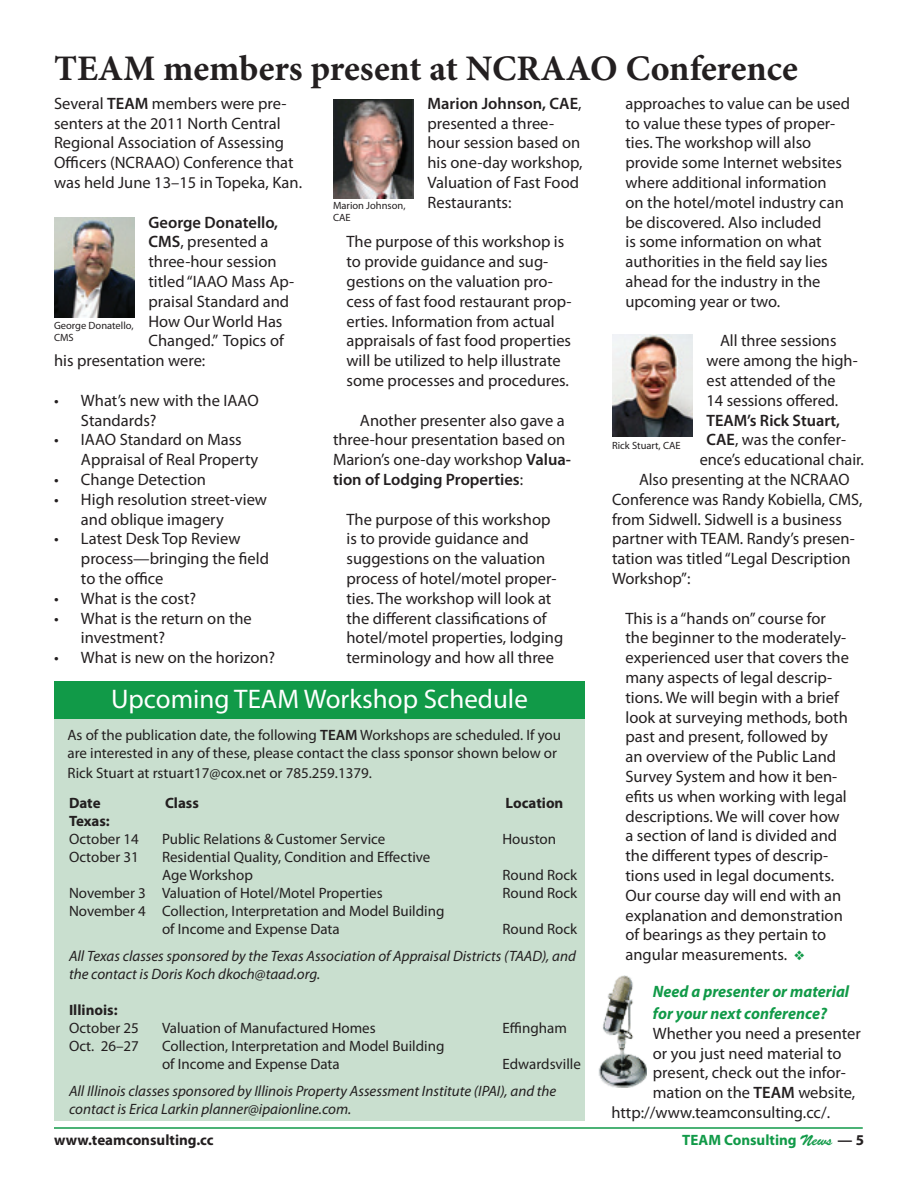
<style>
.page{position:relative;width:918px;height:1188px;background:#fff}
.page>*{position:absolute;margin:0;border:0;box-sizing:border-box;transform-origin:0 0}
._18pt_headline{font:700 36px "Minion Pro";letter-spacing:-.005em;color:#231f20}
.Body_Copy{font:27px "Myriad Pro";color:#fff}
.Long_Quote{font:16.5px/19.8px "Myriad Pro";color:#231f20}
.Body_Copy-2{font:16.5px/19.8px "Myriad Pro";color:#231f20}
.Body_Copy-3{font:italic 700 16.5px/21.6px "Myriad Pro";color:#119a48}
.Body_Copy-4{font:600 16.5px "Myriad Pro";color:#231f20}
.Body_Copy-5{font:15px/18px "Myriad Pro";color:#231f20}
.Body_Copy-6{font:italic 15px/18px "Myriad Pro";color:#231f20}
.Body_Copy-7{font:700 15px "Myriad Pro";color:#231f20}
.t1{font:700 15px "Myriad Pro";color:#119a48}
.Body_Copy-8{font:10.5px/12.6px "Myriad Pro";color:#231f20}
.s1{font-weight:600}
.s2{color:#119a48}
.s3{font-family:"Brush Script Std";font-weight:400}
.s4{color:#231f20}
</style>
<div class="page">
<hr style="left:54px;top:1127px;width:809px;height:2px;background:#119a48">
<div style="left:54px;top:681px;width:531px;height:439px;background:#c9dfcf"></div>
<div style="left:54px;top:681px;width:531px;height:38px;background:#119a48"></div>
<img style="left:612px;top:335px;width:81px;height:102px">
<img style="left:54px;top:217px;width:81px;height:101px">
<img style="left:333px;top:100px;width:81px;height:98px">
<img style="left:598px;top:975px;width:48px;height:113px">
<p class="_18pt_headline" style="left:54px;top:43px;width:745px">TEAM members present at NCRAAO Conference</p>
<p class="Body_Copy-2" style="left:54px;top:93px;width:250px">Several <span class="s1">TEAM</span> members were pre&shy;senters at the 2011 North Central Regional Association of Assessing Officers (NCRAAO) Conference that was held June 13–15 in Topeka, Kan.</p>
<p class="Body_Copy-4" style="left:148px;top:212px;width:131px">George Donatello,</p>
<p class="Body_Copy-2" style="left:148px;top:232px;width:121px"><span class="s1">CMS</span>, presented a</p>
<p class="Body_Copy-2" style="left:148px;top:251px;width:130px">three-hour session</p>
<p class="Body_Copy-2" style="left:148px;top:271px;width:147px">titled “IAAO Mass Ap-</p>
<p class="Body_Copy-2" style="left:148px;top:291px;width:142px">praisal Standard and</p>
<p class="Body_Copy-2" style="left:148px;top:311px;width:136px">How Our World Has</p>
<p class="Body_Copy-2" style="left:148px;top:331px;width:137px">Changed.” Topics of</p>
<p class="Body_Copy-2" style="left:54px;top:350px;width:153px">his presentation were:</p>
<p class="Body_Copy-2" style="left:54px;top:390px;width:206px">• What’s new with the IAAO</p>
<p class="Body_Copy-2" style="left:81px;top:410px;width:77px">Standards?</p>
<p class="Body_Copy-2" style="left:81px;top:430px;width:179px;text-indent:-27px">• IAAO Standard on Mass<br>Appraisal of Real Property</p>
<p class="Body_Copy-2" style="left:54px;top:469px;width:153px">• Change Detection</p>
<p class="Body_Copy-2" style="left:54px;top:489px;width:215px">• High resolution street-view</p>
<p class="Body_Copy-2" style="left:81px;top:509px;width:144px">and oblique imagery</p>
<p class="Body_Copy-2" style="left:81px;top:529px;width:190px;text-indent:-27px">• Latest Desk Top Review process—bringing the field</p>
<p class="Body_Copy-2" style="left:81px;top:568px;width:84px">to the office</p>
<p class="Body_Copy-2" style="left:54px;top:588px;width:144px">• What is the cost?</p>
<p class="Body_Copy-2" style="left:54px;top:608px;width:199px">• What is the return on the</p>
<p class="Body_Copy-2" style="left:81px;top:628px;width:86px">investment?</p>
<p class="Body_Copy-2" style="left:54px;top:647px;width:223px">• What is new on the horizon?</p>
<p class="Body_Copy-8" style="left:54px;top:319px;width:81px">George Donatello,<br>CMS</p>
<p class="Body_Copy-2" style="left:428px;top:93px;width:157px"><span class="s1">Marion Johnson, CAE</span>, presented a three&shy;hour session based on his one-day workshop,<br>Valuation of Fast Food<br>Restaurants:</p>
<p class="Long_Quote" style="left:346px;top:232px;width:227px">The purpose of this workshop is to provide guidance and sug&shy;gestions on the valuation pro&shy;cess of fast food restaurant prop&shy;erties. Information from actual appraisals of fast food properties will be utilized to help illustrate some processes and procedures.</p>
<p class="Body_Copy-2" style="left:333px;top:410px;width:240px;text-indent:27px">Another presenter also gave a three-hour presentation based on<br>Marion’s one-day workshop <span class="s1">Valua&shy;tion of Lodging Properties</span>:</p>
<p class="Long_Quote" style="left:346px;top:509px;width:218px">The purpose of this workshop is to provide guidance and suggestions on the valuation process of hotel/motel proper&shy;ties. The workshop will look at the different classifications of hotel/motel properties, lodging terminology and how all three</p>
<p class="Body_Copy-8" style="left:333px;top:199px;width:74px">Marion Johnson,<br>CAE</p>
<p class="Body_Copy" style="left:111px;top:682px;width:418px">Upcoming TEAM Workshop Schedule</p>
<p class="Body_Copy-5" style="left:68px;top:726px;width:495px">As of the publication date, the following <span class="s1">TEAM</span> Workshops are scheduled. If you are interested in any of these, please contact the class sponsor shown below or</p>
<p class="Body_Copy-5" style="left:68px;top:764px;width:306px">Rick Stuart at rstuart17@cox.net or 785.259.1379.</p>
<p class="Body_Copy-7" style="left:69px;top:793px;width:33px">Date</p>
<p class="Body_Copy-7" style="left:165px;top:793px;width:35px">Class</p>
<p class="Body_Copy-7" style="left:506px;top:793px;width:59px">Location</p>
<p class="Body_Copy-7" style="left:69px;top:811px;width:42px">Texas:</p>
<p class="Body_Copy-5" style="left:69px;top:830px;width:71px">October 14</p>
<p class="Body_Copy-5" style="left:162px;top:830px;width:225px">Public Relations &amp; Customer Service</p>
<p class="Body_Copy-5" style="left:502px;top:830px;width:55px">Houston</p>
<p class="Body_Copy-5" style="left:69px;top:848px;width:71px">October 31</p>
<p class="Body_Copy-5" style="left:162px;top:848px;width:270px">Residential Quality, Condition and Effective<br>Age Workshop</p>
<p class="Body_Copy-5" style="left:502px;top:866px;width:76px">Round Rock</p>
<p class="Body_Copy-5" style="left:69px;top:884px;width:315px">November 3 Valuation of Hotel/Motel Properties</p>
<p class="Body_Copy-5" style="left:502px;top:884px;width:76px">Round Rock</p>
<p class="Body_Copy-5" style="left:162px;top:902px;width:284px;text-indent:-93px">November 4 Collection, Interpretation and Model Building of Income and Expense Data</p>
<p class="Body_Copy-5" style="left:502px;top:920px;width:76px">Round Rock</p>
<p class="Body_Copy-6" style="left:69px;top:947px;width:508px">All Texas classes sponsored by the Texas Association of Appraisal Districts (TAAD), and the contact is Doris Koch dkoch@taad.org.</p>
<p class="Body_Copy-7" style="left:69px;top:1000px;width:50px">Illinois:</p>
<p class="Body_Copy-5" style="left:69px;top:1019px;width:71px">October 25</p>
<p class="Body_Copy-5" style="left:162px;top:1019px;width:215px">Valuation of Manufactured Homes</p>
<p class="Body_Copy-5" style="left:502px;top:1019px;width:66px">Effingham</p>
<p class="Body_Copy-5" style="left:69px;top:1037px;width:71px">Oct. 26–27</p>
<p class="Body_Copy-5" style="left:162px;top:1037px;width:284px">Collection, Interpretation and Model Building</p>
<p class="Body_Copy-5" style="left:162px;top:1055px;width:179px">of Income and Expense Data</p>
<p class="Body_Copy-5" style="left:502px;top:1055px;width:80px">Edwardsville</p>
<p class="Body_Copy-6" style="left:69px;top:1082px;width:489px">All Illinois classes sponsored by Illinois Property Assessment Institute (IPAI), and the contact is Erica Larkin planner@ipaionline.com.</p>
<p class="Long_Quote" style="left:626px;top:93px;width:226px">approaches to value can be used to value these types of proper&shy;ties. The workshop will also provide some Internet websites where additional information<br>on the hotel/motel industry can be discovered. Also included<br>is some information on what authorities in the field say lies ahead for the industry in the upcoming year or two.</p>
<p class="Body_Copy-2" style="left:720px;top:331px;width:118px">All three sessions</p>
<p class="Body_Copy-2" style="left:706px;top:350px;width:153px">were among the high-</p>
<p class="Body_Copy-2" style="left:706px;top:370px;width:131px">est attended of the</p>
<p class="Body_Copy-2" style="left:706px;top:390px;width:133px">14 sessions offered.</p>
<p class="Body_Copy-4" style="left:706px;top:410px;width:135px">TEAM’s Rick Stuart,</p>
<p class="Body_Copy-2" style="left:706px;top:430px;width:141px"><span class="s1">CAE</span>, was the confer-</p>
<p class="Body_Copy-2" style="left:700px;top:449px;width:166px">ence’s educational chair.</p>
<p class="Body_Copy-2" style="left:612px;top:469px;width:252px;text-indent:27px">Also presenting at the NCRAAO<br>Conference was Randy Kobiella, CMS, from Sidwell. Sidwell is a business partner with TEAM. Randy’s presen&shy;tation was titled“Legal Description<br>Workshop”:</p>
<p class="Long_Quote" style="left:626px;top:608px;width:225px">This is a “hands on” course for the beginner to the moderately&shy;experienced user that covers the many aspects of legal descrip&shy;tions. We will begin with a brief look at surveying methods, both past and present, followed by an overview of the Public Land<br>Survey System and how it ben&shy;efits us when working with legal descriptions. We will cover how a section of land is divided and the different types of descrip&shy;tions used in legal documents.<br>Our course day will end with an explanation and demonstration of bearings as they pertain to angular measurements. <span class="s2">❖</span></p>
<p class="Body_Copy-8" style="left:612px;top:439px;width:70px">Rick Stuart, CAE</p>
<p class="Body_Copy-3" style="left:653px;top:980px;width:198px">Need a presenter or material for your next conference?</p>
<p class="Body_Copy-2" style="left:653px;top:1023px;width:210px">Whether you need a presenter or you just need material to present, check out the infor&shy;mation on the <span class="s1">TEAM</span> website,</p>
<p class="Body_Copy-2" style="left:611px;top:1102px;width:220px">http://www.teamconsulting.cc/.</p>
<p class="Body_Copy-7" style="left:54px;top:1130px;width:161px">www.teamconsulting.cc</p>
<p class="t1" style="left:682px;top:1130px;width:183px">TEAM Consulting <span class="s3">News</span> <span class="s4">— 5</span></p>
</div>
